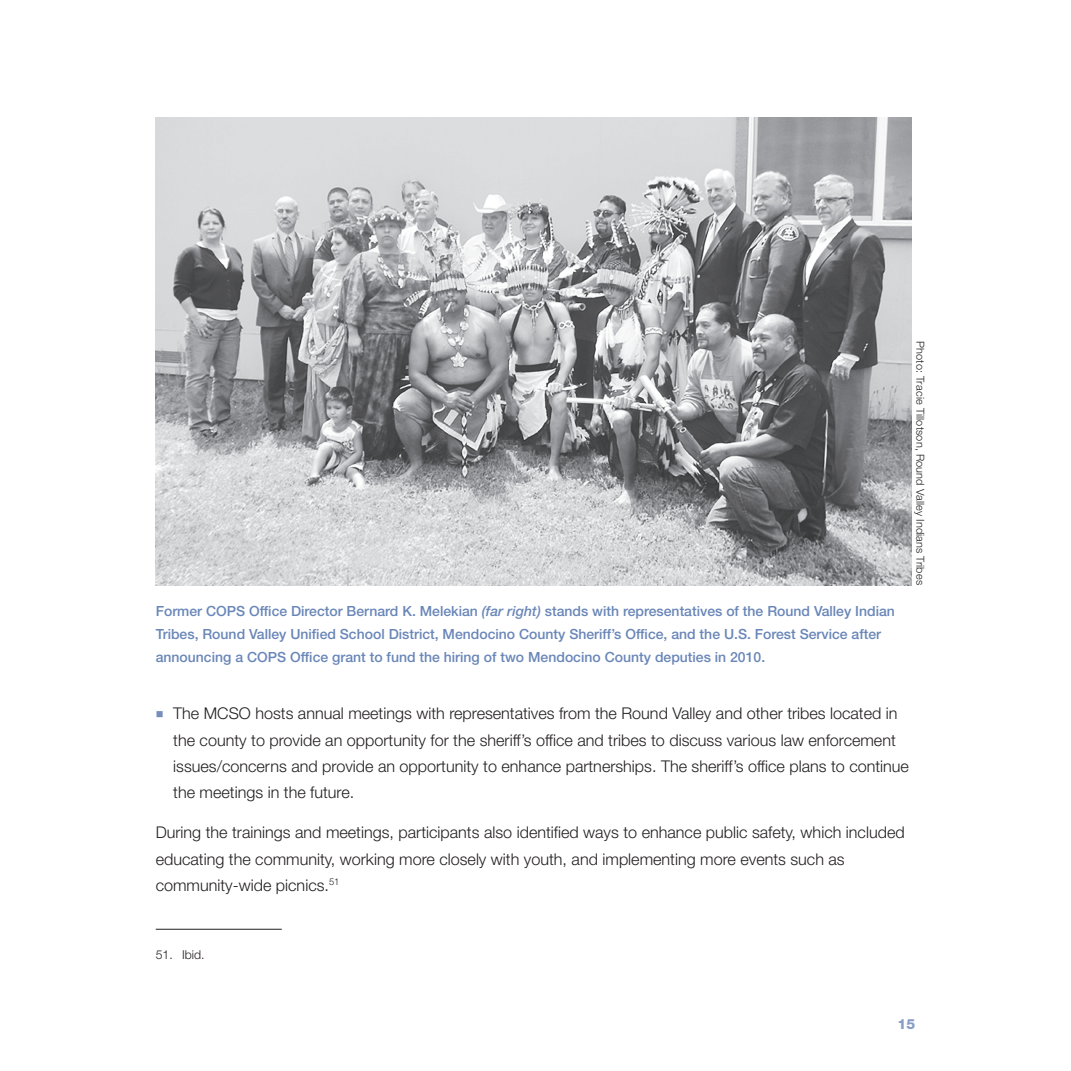
<style>
.page{position:relative;width:1071px;height:1071px;background:#fff}
.page>*{position:absolute;margin:0;border:0;box-sizing:border-box;transform-origin:0 0}
.t1{font:300 16.1px/26.2px "Helvetica Neue LT Std";color:#231f20}
.t2{font:500 14px/22.8px "Helvetica Neue LT Std";color:#6986b8}
.t3{font:800 14px "Helvetica Neue LT Std";color:#899dc7}
.t4{font:300 12.25px "Helvetica Neue LT Std";color:#231f20}
.t5{font:300 10.85px "Helvetica Neue LT Std";letter-spacing:.01em;color:#231f20}
.s1{font-style:italic}
</style>
<div class="page">
<hr style="left:156px;top:929px;width:126px;height:1px;background:#231f20">
<img style="left:156px;top:118px;width:756px;height:467px">
<p class="t2" style="left:156px;top:600px;width:741px">Former COPS Office Director Bernard K. Melekian <span class="s1">(far right)</span> stands with representatives of the Round Valley Indian<br>Tribes, Round Valley Unified School District, Mendocino County Sheriff’s Office, and the U.S. Forest Service after announcing a COPS Office grant to fund the hiring of two Mendocino County deputies in 2010.</p>
<p class="t5" style="left:927px;top:341px;width:245px;rotate:90deg">Photo: Tracie Tillotson, Round Valley Indians Tribes</p>
<p class="t1" style="left:173px;top:700px;width:737px">The MCSO hosts annual meetings with representatives from the Round Valley and other tribes located in the county to provide an opportunity for the sheriff’s office and tribes to discuss various law enforcement issues/concerns and provide an opportunity to enhance partnerships. The sheriff’s office plans to continue the meetings in the future.</p>
<p class="t1" style="left:156px;top:819px;width:750px">During the trainings and meetings, participants also identified ways to enhance public safety, which included educating the community, working more closely with youth, and implementing more events such as community-wide picnics.<sup>51</sup></p>
<p class="t4" style="left:156px;top:947px;width:50px">51. Ibid.</p>
<p class="t3" style="left:898px;top:1015px;width:19px">15</p>
</div>
